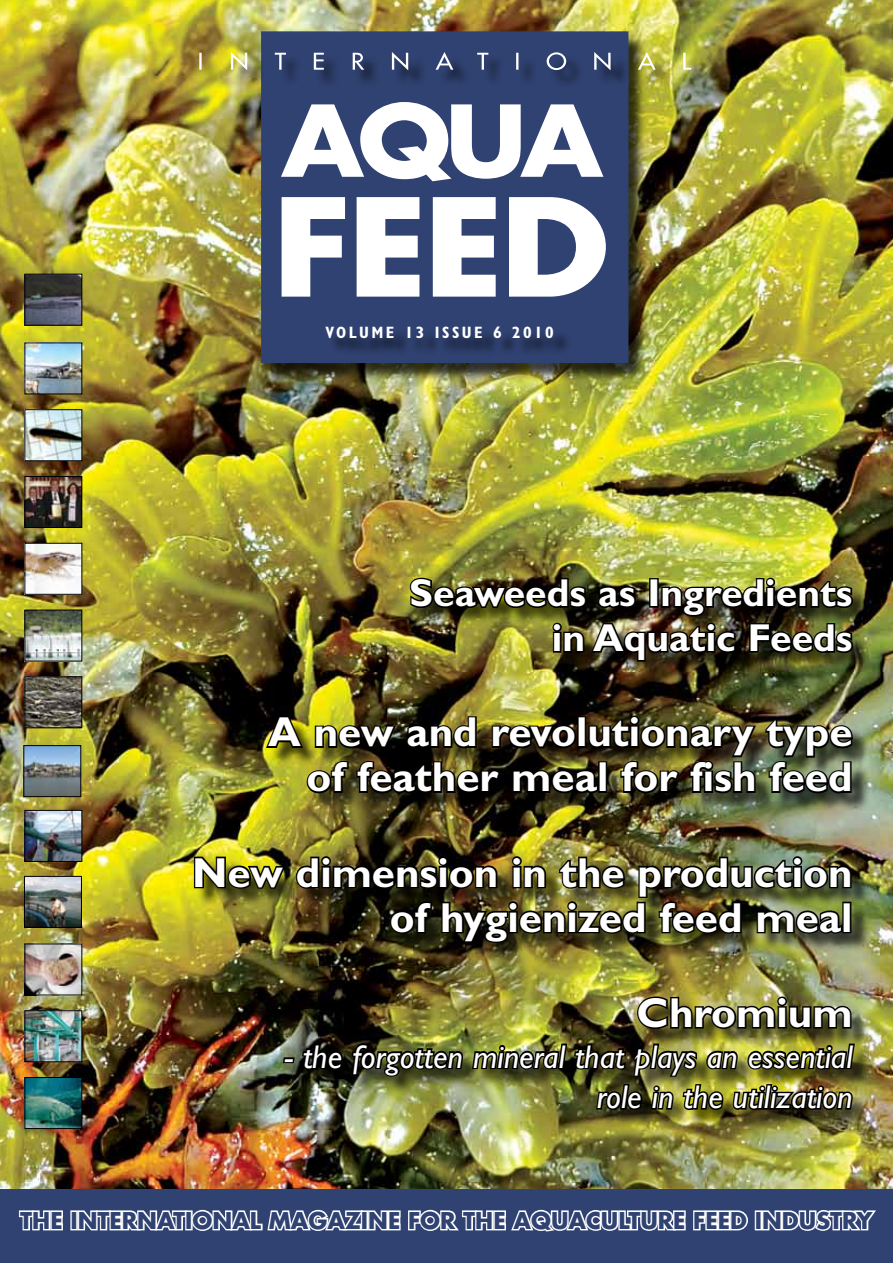
<style>
.page{position:relative;width:893px;height:1263px;background:#fff}
.page>*{position:absolute;margin:0;border:0;box-sizing:border-box;transform-origin:0 0}
.t1{font:700 42px/45px "Gill Sans";color:#fff;text-align:right}
.t2{font:700 39px/45px "Gill Sans";color:#fff;text-align:right}
.t3{font:italic 33px/40.5px "Gill Sans";color:#fff;text-align:right}
.t4{font:700 22.5px "Futura";color:#304271}
.t5{font:700 condensed 16.5px "Gill Sans";letter-spacing:.15em;color:#fff}
</style>
<div class="page">
<img style="left:0;top:0;width:893px;height:1190px">
<div style="left:263px;top:34px;width:384px;height:347px;background:#000;opacity:.75"></div>
<div style="left:261px;top:31px;width:367px;height:332px;background:#304271;border:2px solid #304271"></div>
<svg style="left:281px;top:102px;width:322px;height:79px"></svg>
<svg style="left:282px;top:197px;width:324px;height:100px"></svg>
<div style="left:202px;top:54px;width:507px;height:33px;background:#000;opacity:.75"></div>
<img style="left:199px;top:52px;width:492px;height:18px">
<div style="left:0;top:1190px;width:893px;height:73px;background:#304271"></div>
<div style="left:328px;top:329px;width:243px;height:27px;background:#000;opacity:.75"></div>
<svg style="left:18px;top:1210px;width:45px;height:21px"></svg>
<div style="left:70px;top:1210px;width:8px;height:20px;border:3px solid #fff"></div>
<img style="left:76px;top:1171px;width:673px;height:61px">
<div style="left:755px;top:1210px;width:7px;height:20px;border:3px solid #fff"></div>
<svg style="left:760px;top:1210px;width:116px;height:21px"></svg>
<div style="left:412px;top:580px;width:458px;height:100px;background:#000;opacity:.75"></div>
<img style="left:408px;top:576px;width:447px;height:87px">
<div style="left:269px;top:718px;width:601px;height:93px;background:#000;opacity:.75"></div>
<img style="left:264px;top:714px;width:493px;height:81px">
<img style="left:764px;top:718px;width:91px;height:77px">
<img style="left:26px;top:1079px;width:54px;height:48px">
<div style="left:24px;top:1077px;width:58px;height:52px;border:1px solid #000"></div>
<img style="left:26px;top:1012px;width:54px;height:48px">
<div style="left:24px;top:1010px;width:58px;height:52px;border:1px solid #000"></div>
<img style="left:26px;top:945px;width:54px;height:48px">
<div style="left:24px;top:943px;width:58px;height:52px;border:1px solid #000"></div>
<img style="left:25px;top:747px;width:54px;height:48px">
<div style="left:23px;top:745px;width:58px;height:52px;border:1px solid #000"></div>
<img style="left:26px;top:812px;width:54px;height:48px">
<div style="left:24px;top:810px;width:58px;height:52px;border:1px solid #000"></div>
<img style="left:26px;top:678px;width:54px;height:48px">
<div style="left:24px;top:676px;width:58px;height:52px;border:1px solid #000"></div>
<img style="left:26px;top:612px;width:54px;height:47px">
<div style="left:24px;top:610px;width:58px;height:51px;border:1px solid #000"></div>
<img style="left:26px;top:545px;width:54px;height:48px">
<div style="left:24px;top:543px;width:58px;height:52px;border:1px solid #000"></div>
<img style="left:26px;top:478px;width:54px;height:48px">
<div style="left:24px;top:476px;width:58px;height:52px;border:1px solid #000"></div>
<img style="left:26px;top:411px;width:54px;height:48px">
<div style="left:24px;top:409px;width:58px;height:52px;border:1px solid #000"></div>
<img style="left:26px;top:345px;width:54px;height:47px">
<img style="left:26px;top:276px;width:54px;height:48px">
<div style="left:24px;top:274px;width:58px;height:52px;border:1px solid #000"></div>
<img style="left:26px;top:878px;width:54px;height:48px">
<div style="left:24px;top:876px;width:58px;height:52px;border:1px solid #000"></div>
<div style="left:196px;top:858px;width:675px;height:103px;background:#000;opacity:.75"></div>
<svg style="left:192px;top:855px;width:96px;height:35px;background:#5b590f"></svg>
<img style="left:294px;top:855px;width:559px;height:89px">
<div style="left:842px;top:902px;width:9px;height:31px;border:3px solid #000"></div>
<div style="left:286px;top:999px;width:586px;height:129px;background:#000;opacity:.75"></div>
<img style="left:636px;top:995px;width:217px;height:35px">
<div style="left:283px;top:1057px;width:11px;height:6px;border:3px solid #000"></div>
<svg style="left:300px;top:1042px;width:163px;height:36px;background:#222412"></svg>
<img style="left:470px;top:1042px;width:386px;height:69px">
<p class="t5" style="left:325px;top:322px;width:230px">VOLUME 13 ISSUE 6 2010</p>
<p class="t2" style="left:410px;top:570px;width:444px">Seaweeds as Ingredients in Aquatic Feeds</p>
<p class="t1" style="left:268px;top:710px;width:586px">A new and revolutionary type of feather meal for fish feed</p>
<p class="t1" style="left:192px;top:850px;width:662px">New dimension in the production of hygienized feed meal</p>
<p class="t1" style="left:637px;top:990px;width:217px">Chromium</p>
<p class="t3" style="left:285px;top:1036px;width:569px">- the forgotten mineral that plays an essential role in the utilization</p>
<p class="t4" style="left:20px;top:1205px;width:854px">THE INTERNATIONAL MAGAZINE FOR THE AQUACULTURE FEED INDUSTRY</p>
</div>
